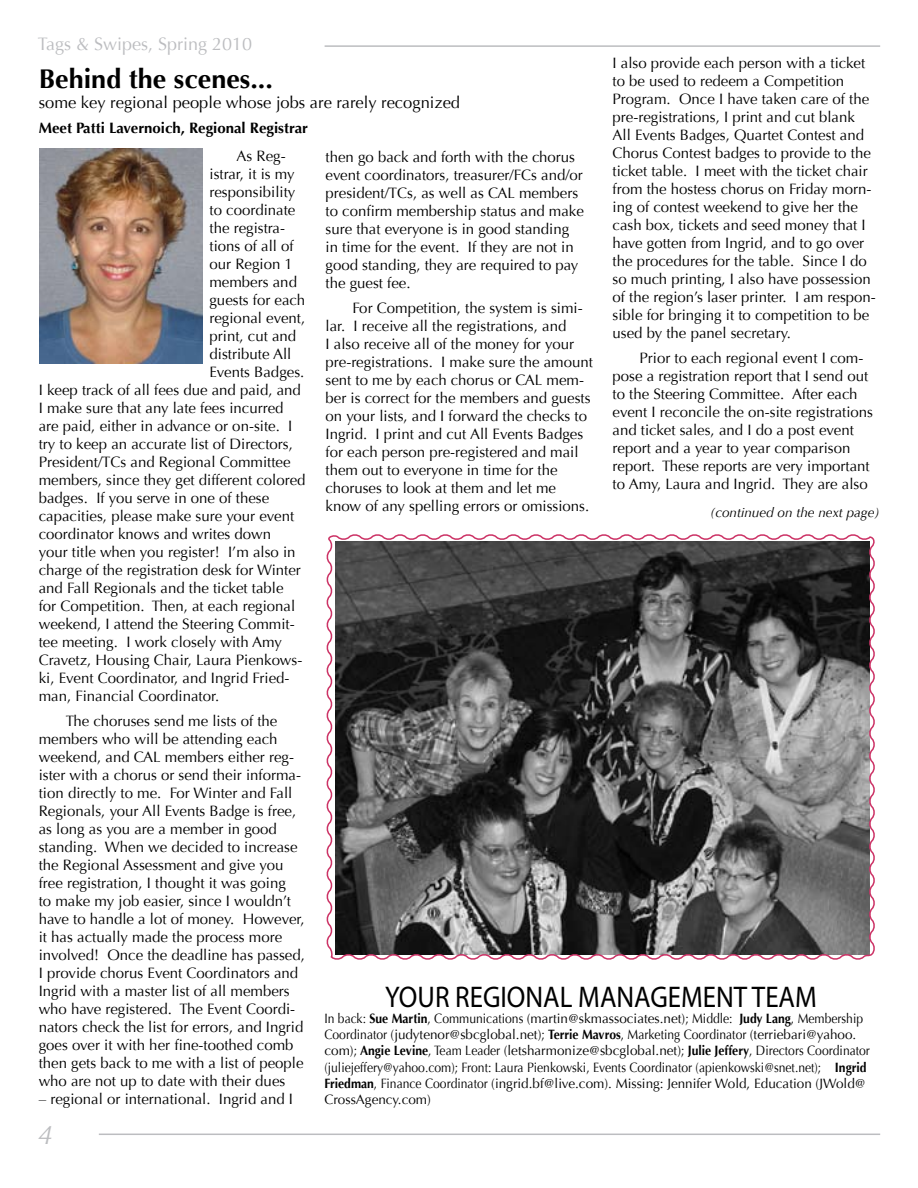
<style>
.page{position:relative;width:918px;height:1188px;background:#fff}
.page>*{position:absolute;margin:0;border:0;box-sizing:border-box;transform-origin:0 0}
.t1{font:30px "Myriad";color:#000;scale:.9 1}
.t2{font:700 27px "Optima";color:#000}
.t3{font:italic 27px "Optima";color:#bcbdc0}
.t4{font:18px "Optima";color:#bcbdc0}
.t5{font:16.5px "Optima";color:#000}
.t6{font:15px/18px "Optima";color:#000}
.t7{font:700 15px "Optima";color:#000}
.t8{font:13.5px/16.2px "Optima";color:#000;scale:.9 1}
.t9{font:italic 13.5px "Optima";color:#000}
.s1{font-weight:700}
</style>
<div class="page">
<hr style="left:99px;top:1134px;width:781px;height:1px;background:#bcbdc0">
<hr style="left:325px;top:45px;width:555px;height:2px;background:#bcbdc0">
<svg style="left:326px;top:534px;width:549px;height:426px;background:#5a5859"></svg>
<img style="left:40px;top:148px;width:163px;height:215px">
<p class="t4" style="left:38px;top:33px;width:216px">Tags &amp; Swipes, Spring 2010</p>
<p class="t6" style="left:613px;top:54px;width:265px">I also provide each person with a ticket to be used to redeem a Competition Program. Once I have taken care of the pre-registrations, I print and cut blank All Events Badges, Quartet Contest and Chorus Contest badges to provide to the ticket table. I meet with the ticket chair from the hostess chorus on Friday morn&shy;ing of contest weekend to give her the cash box, tickets and seed money that I have gotten from Ingrid, and to go over the procedures for the table. Since I do so much printing, I also have possession of the region’s laser printer. I am respon&shy;sible for bringing it to competition to be used by the panel secretary.</p>
<p class="t6" style="left:613px;top:349px;width:262px;text-indent:27px">Prior to each regional event I com&shy;pose a registration report that I send out to the Steering Committee. After each event I reconcile the on-site registrations and ticket sales, and I do a post event report and a year to year comparison report. These reports are very important to Amy, Laura and Ingrid. They are also</p>
<p class="t9" style="left:710px;top:504px;width:171px">(continued on the next page)</p>
<h2 class="t2" style="left:39px;top:63px;width:236px">Behind the scenes...</h2>
<p class="t5" style="left:39px;top:93px;width:423px">some key regional people whose jobs are rarely recognized</p>
<p class="t7" style="left:39px;top:119px;width:271px">Meet Patti Lavernoich, Regional Registrar</p>
<p class="t6" style="left:236px;top:147px;width:51px">As Reg-</p>
<p class="t6" style="left:209px;top:165px;width:87px">istrar, it is my</p>
<p class="t6" style="left:209px;top:183px;width:87px">responsibility</p>
<p class="t6" style="left:209px;top:201px;width:87px">to coordinate</p>
<p class="t6" style="left:209px;top:219px;width:77px">the registra-</p>
<p class="t6" style="left:209px;top:237px;width:86px">tions of all of</p>
<p class="t6" style="left:209px;top:255px;width:85px">our Region 1</p>
<p class="t6" style="left:209px;top:273px;width:89px">members and</p>
<p class="t6" style="left:209px;top:291px;width:97px">guests for each</p>
<p class="t6" style="left:209px;top:309px;width:97px">regional event,</p>
<p class="t6" style="left:209px;top:327px;width:88px">print, cut and</p>
<p class="t6" style="left:209px;top:345px;width:83px">distribute All</p>
<p class="t6" style="left:209px;top:363px;width:96px">Events Badges.</p>
<p class="t6" style="left:39px;top:381px;width:264px">I keep track of all fees due and paid, and</p>
<p class="t6" style="left:39px;top:399px;width:246px">I make sure that any late fees incurred</p>
<p class="t6" style="left:39px;top:417px;width:255px">are paid, either in advance or on-site. I</p>
<p class="t6" style="left:39px;top:435px;width:256px">try to keep an accurate list of Directors,</p>
<p class="t6" style="left:39px;top:453px;width:253px">President/TCs and Regional Committee</p>
<p class="t6" style="left:39px;top:471px;width:268px">members, since they get different colored</p>
<p class="t6" style="left:39px;top:489px;width:232px">badges. If you serve in one of these</p>
<p class="t6" style="left:39px;top:507px;width:257px">capacities, please make sure your event</p>
<p class="t6" style="left:39px;top:525px;width:234px">coordinator knows and writes down</p>
<p class="t6" style="left:39px;top:543px;width:258px">your title when you register! I’m also in</p>
<p class="t6" style="left:39px;top:561px;width:264px">charge of the registration desk for Winter</p>
<p class="t6" style="left:39px;top:579px;width:246px">and Fall Regionals and the ticket table</p>
<p class="t6" style="left:39px;top:597px;width:258px">for Competition. Then, at each regional</p>
<p class="t6" style="left:39px;top:615px;width:257px">weekend, I attend the Steering Commit-</p>
<p class="t6" style="left:39px;top:633px;width:245px">tee meeting. I work closely with Amy</p>
<p class="t6" style="left:39px;top:651px;width:265px">Cravetz, Housing Chair, Laura Pienkows-</p>
<p class="t6" style="left:39px;top:669px;width:252px">ki, Event Coordinator, and Ingrid Fried-</p>
<p class="t6" style="left:39px;top:687px;width:182px">man, Financial Coordinator.</p>
<p class="t6" style="left:39px;top:712px;width:268px;text-indent:27px">The choruses send me lists of the members who will be attending each weekend, and CAL members either reg&shy;ister with a chorus or send their informa&shy;tion directly to me. For Winter and Fall Regionals, your All Events Badge is free, as long as you are a member in good standing. When we decided to increase the Regional Assessment and give you free registration, I thought it was going<br>to make my job easier, since I wouldn’t have to handle a lot of money. However, it has actually made the process more involved! Once the deadline has passed, I provide chorus Event Coordinators and Ingrid with a master list of all members who have registered. The Event Coordi&shy;nators check the list for errors, and Ingrid goes over it with her fine-toothed comb then gets back to me with a list of people who are not up to date with their dues</p>
<p class="t6" style="left:39px;top:1090px;width:256px">– regional or international. Ingrid and I</p>
<p class="t6" style="left:326px;top:148px;width:260px">then go back and forth with the chorus event coordinators, treasurer/FCs and/or president/TCs, as well as CAL members to confirm membership status and make sure that everyone is in good standing in time for the event. If they are not in good standing, they are required to pay the guest fee.</p>
<p class="t6" style="left:326px;top:299px;width:269px;text-indent:27px">For Competition, the system is simi&shy;lar. I receive all the registrations, and<br>I also receive all of the money for your pre-registrations. I make sure the amount sent to me by each chorus or CAL mem&shy;ber is correct for the members and guests on your lists, and I forward the checks to Ingrid. I print and cut All Events Badges for each person pre-registered and mail them out to everyone in time for the choruses to look at them and let me know of any spelling errors or omissions.</p>
<h1 class="t1" style="left:385px;top:982px;width:481px">YOUR REGIONAL MANAGEMENT TEAM</h1>
<p class="t8" style="left:324px;top:1010px;width:608px">In back: <span class="s1">Sue Martin</span>, Communications (martin@skmassociates.net); Middle: <span class="s1">Judy Lang</span>, Membership Coordinator (judytenor@sbcglobal.net); <span class="s1">Terrie Mavros</span>, Marketing Coordinator (terriebari@yahoo. com); <span class="s1">Angie Levine</span>, Team Leader (letsharmonize@sbcglobal.net); <span class="s1">Julie Jeffery</span>, Directors Coordinator (juliejeffery@yahoo.com); Front: Laura Pienkowski, Events Coordinator (apienkowski@snet.net); <span class="s1">Ingrid Friedman</span>, Finance Coordinator (ingrid.bf@live.com). Missing: Jennifer Wold, Education (JWold@ CrossAgency.com)</p>
<h2 class="t3" style="left:38px;top:1119px;width:17px">4</h2>
</div>
